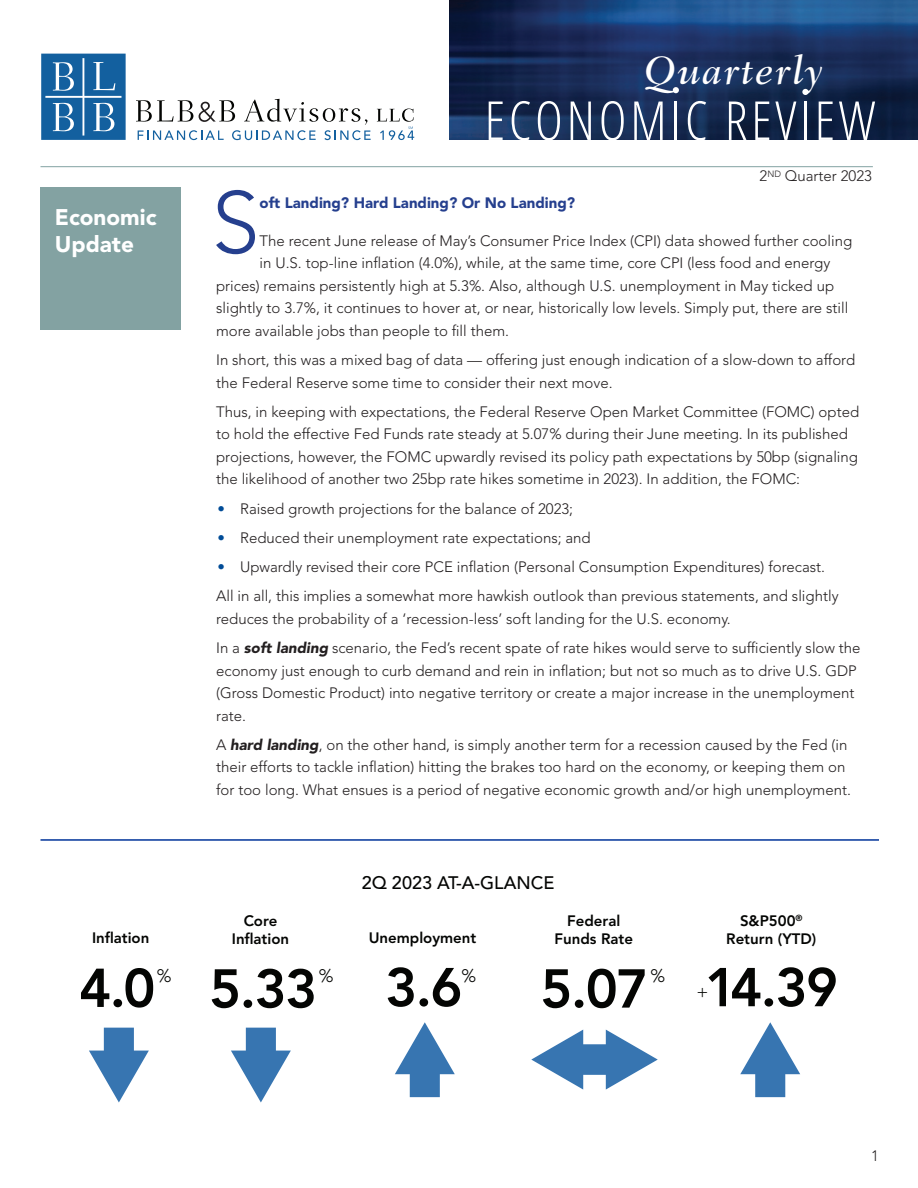
<style>
.page{position:relative;width:918px;height:1188px;background:#fff}
.page>*{position:absolute;margin:0;border:0;box-sizing:border-box;transform-origin:0 0}
.t1{font:300 86.4px "Avenir LT Std";color:#253f8e}
.t2{font:800 54.15px "Avenir";letter-spacing:-.025em;color:#040503}
.t3{font:300 condensed 53.85px "Open Sans";letter-spacing:.065em;color:#fff}
.t4{font:italic 500 40.2px "Fairfield LT Std";letter-spacing:.045em;color:#fff}
.t5{font:900 22.5px "Avenir LT Std";color:#fff}
.t6{font:500 18px "Avenir";color:#040503}
.t7{font:300 18px "Avenir";color:#040503}
.t8{font:300 15px/22.5px "Avenir LT Std";color:#231f20}
.t9{font:800 15px/18px "Avenir";color:#040503;text-align:center}
.t10{font:900 15px "Avenir LT Std";color:#253f8e}
.s1{color:#004c97}
.s2{font-weight:900;font-style:italic}
</style>
<div class="page">
<svg style="left:41px;top:54px;width:85px;height:86px;background:#3577ad"></svg>
<svg style="left:136px;top:99px;width:235px;height:41px"></svg>
<svg style="left:377px;top:109px;width:37px;height:31px"></svg>
<hr style="left:40px;top:166px;width:833px;height:1px;background:#83a2a2">
<img style="left:449px;top:0;width:469px;height:140px">
<svg style="left:673px;top:87px;width:6px;height:6px"></svg>
<div style="left:802px;top:89px;width:7px;height:6px;background:#fff;border-radius:50%"></div>
<div style="left:40px;top:188px;width:141px;height:142px;background:#83a2a2"></div>
<div style="left:246px;top:1028px;width:30px;height:31px;background:#3775b1"></div>
<svg style="left:231px;top:1051px;width:60px;height:51px"></svg>
<div style="left:104px;top:1028px;width:30px;height:31px;background:#3775b1"></div>
<svg style="left:89px;top:1051px;width:60px;height:51px"></svg>
<div style="left:410px;top:1065px;width:30px;height:32px;background:#3775b1"></div>
<svg style="left:395px;top:1022px;width:60px;height:52px"></svg>
<div style="left:755px;top:1065px;width:30px;height:32px;background:#3775b1"></div>
<svg style="left:740px;top:1022px;width:60px;height:52px"></svg>
<svg style="left:531px;top:1030px;width:52px;height:60px"></svg>
<div style="left:583px;top:1045px;width:32px;height:30px;background:#3775b1"></div>
<svg style="left:606px;top:1030px;width:52px;height:60px"></svg>
<hr style="left:40px;top:839px;width:839px;height:2px;background:#039">
<p class="t4" style="left:644px;top:47px;width:180px">Quarterly</p>
<p class="t3" style="left:484px;top:84px;width:392px">ECONOMIC REVIEW</p>
<p class="t5" style="left:55px;top:204px;width:103px">Economic</p>
<p class="t5" style="left:55px;top:231px;width:81px">Update</p>
<p class="t9" style="left:92px;top:929px;width:59px">Inflation</p>
<p class="t8" style="left:760px;top:165px;width:114px">2<sup>ND</sup> Quarter 2023</p>
<p class="t1" style="left:212px;top:172px;width:50px">S</p>
<p class="t10" style="left:260px;top:193px;width:317px">oft Landing? Hard Landing? Or No Landing?</p>
<p class="t8" style="left:260px;top:230px;width:594px">The recent June release of May’s Consumer Price Index (CPI) data showed further cooling</p>
<p class="t8" style="left:260px;top:252px;width:572px">in U.S. top-line inflation (4.0%), while, at the same time, core CPI (less food and energy</p>
<p class="t8" style="left:216px;top:275px;width:620px">prices) remains persistently high at 5.3%. Also, although U.S. unemployment in May ticked up</p>
<p class="t8" style="left:216px;top:297px;width:634px">slightly to 3.7%, it continues to hover at, or near, historically low levels. Simply put, there are still</p>
<p class="t8" style="left:216px;top:320px;width:294px">more available jobs than people to fill them.</p>
<p class="t8" style="left:216px;top:349px;width:641px">In short, this was a mixed bag of data — offering just enough indication of a slow-down to afford the Federal Reserve some time to consider their next move.</p>
<p class="t8" style="left:216px;top:401px;width:645px">Thus, in keeping with expectations, the Federal Reserve Open Market Committee (FOMC) opted to hold the effective Fed Funds rate steady at 5.07% during their June meeting. In its published projections, however, the FOMC upwardly revised its policy path expectations by 50bp (signaling the likelihood of another two 25bp rate hikes sometime in 2023). In addition, the FOMC:</p>
<p class="t8" style="left:218px;top:497px;width:357px"><span class="s1">•</span> Raised growth projections for the balance of 2023;</p>
<p class="t8" style="left:218px;top:527px;width:375px"><span class="s1">•</span> Reduced their unemployment rate expectations; and</p>
<p class="t8" style="left:218px;top:556px;width:609px"><span class="s1">•</span> Upwardly revised their core PCE inflation (Personal Consumption Expenditures) forecast.</p>
<p class="t8" style="left:216px;top:585px;width:624px">All in all, this implies a somewhat more hawkish outlook than previous statements, and slightly reduces the probability of a ‘recession-less’ soft landing for the U.S. economy.</p>
<p class="t8" style="left:216px;top:637px;width:646px">In a <span class="s2">soft landing</span> scenario, the Fed’s recent spate of rate hikes would serve to sufficiently slow the economy just enough to curb demand and rein in inflation; but not so much as to drive U.S. GDP (Gross Domestic Product) into negative territory or create a major increase in the unemployment rate.</p>
<p class="t8" style="left:216px;top:734px;width:636px">A <span class="s2">hard landing</span>, on the other hand, is simply another term for a recession caused by the Fed (in their efforts to tackle inflation) hitting the brakes too hard on the economy, or keeping them on for too long. What ensues is a period of negative economic growth and/or high unemployment.</p>
<p class="t9" style="left:232px;top:912px;width:59px">Core<br>Inflation</p>
<p class="t6" style="left:362px;top:867px;width:194px">2Q 2023 AT-A-GLANCE</p>
<p class="t9" style="left:369px;top:929px;width:109px">Unemployment</p>
<p class="t9" style="left:555px;top:912px;width:80px">Federal<br>Funds Rate</p>
<p class="t9" style="left:726px;top:912px;width:92px">S&amp;P500<sup>®<br></sup>Return (YTD)</p>
<p class="t2" style="left:79px;top:947px;width:239px">4.0 5.33</p>
<p class="t2" style="left:385px;top:945px;width:79px">3.6</p>
<p class="t2" style="left:540px;top:945px;width:299px">5.07 14.39</p>
<p class="t7" style="left:157px;top:966px;width:16px">%</p>
<p class="t7" style="left:319px;top:966px;width:16px">%</p>
<p class="t7" style="left:461px;top:966px;width:16px">%</p>
<p class="t7" style="left:651px;top:966px;width:16px">%</p>
<p class="t7" style="left:697px;top:981px;width:14px">+</p>
<p class="t8" style="left:871px;top:1144px;width:9px">1</p>
</div>
